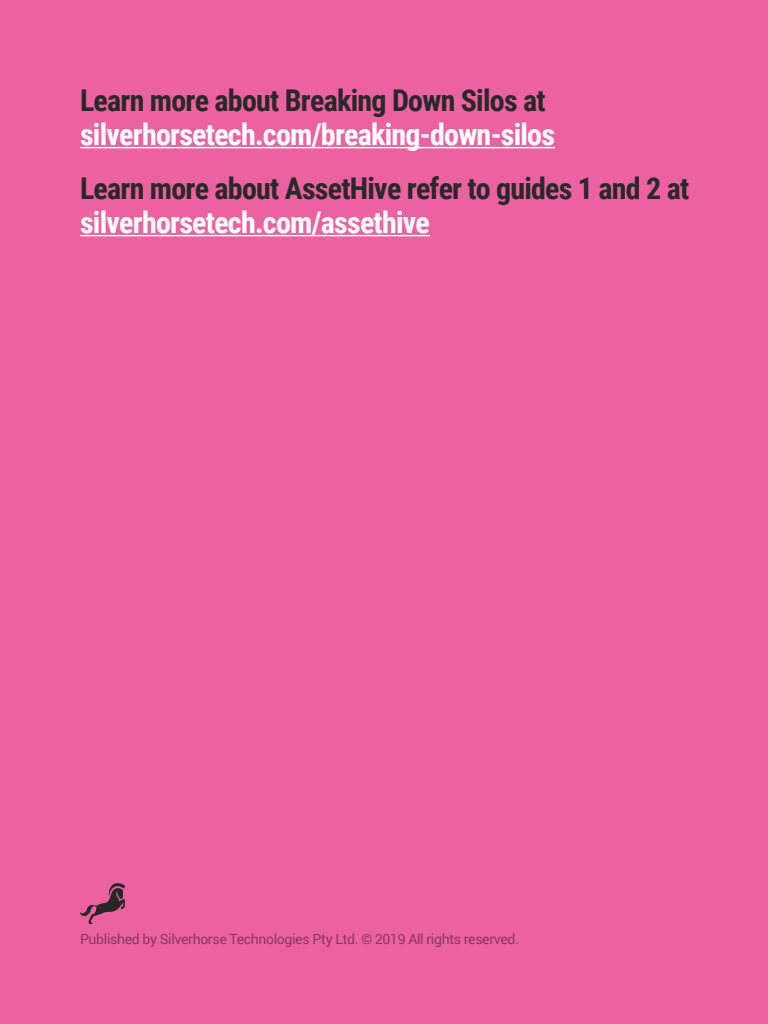
<style>
.page{position:relative;width:768px;height:1024px;background:#ec62a0}
.page>*{position:absolute;margin:0;border:0;box-sizing:border-box;transform-origin:0 0}
.t1{font:700 30px/34px "Roboto Condensed";letter-spacing:-.025em;color:#fff}
.t2{font:700 30px/34px "Roboto Condensed";letter-spacing:-.025em;color:#29292a}
.t3{font:14px "Roboto";letter-spacing:-.025em;color:#282828}
.s1{color:#29292a}
.s2{color:#fff}
</style>
<div class="page">
<svg style="left:80px;top:883px;width:45px;height:41px"></svg>
<hr style="left:80px;top:147px;width:475px;height:1px;background:#fff">
<hr style="left:80px;top:235px;width:350px;height:1px;background:#fff">
<p class="t1" style="left:80px;top:83px;width:477px"><span class="s1">Learn more about Breaking Down Silos at </span>silverhorsetech.com/breaking-down-silos</p>
<p class="t2" style="left:80px;top:171px;width:611px">Learn more about AssetHive refer to guides 1 and 2 at <span class="s2">silverhorsetech.com/assethive</span></p>
<p class="t3" style="left:80px;top:929px;width:440px">Published by Silverhorse Technologies Pty Ltd. © 2019 All rights reserved.</p>
</div>
